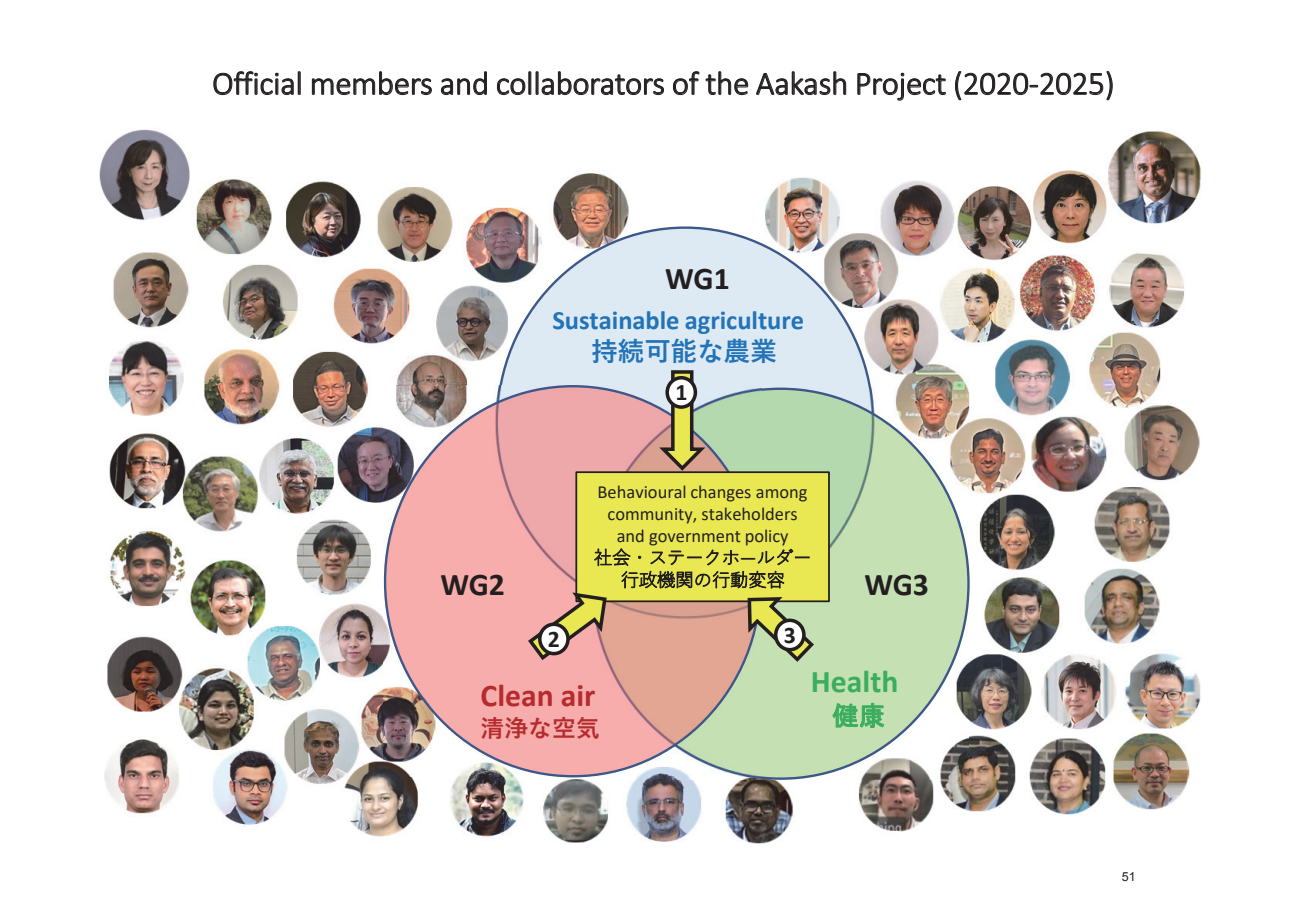
<style>
.page{position:relative;width:1290px;height:911px;background:#fff}
.page>*{position:absolute;margin:0;border:0;box-sizing:border-box;transform-origin:0 0}
.t1{font:300 32.88px "Calibri";letter-spacing:-.005em;color:#231f20}
.t2{font:700 31.75px "Calibri";letter-spacing:-.005em;color:#231f20}
.t3{font:700 31.75px "Calibri";color:#b62b2e}
.t4{font:700 31.75px "Calibri";color:#3aae5e}
.t5{font:700 26.5px "Calibri";color:#2273b7}
.t6{font:700 26.5px "Yu Gothic";color:#2273b7}
.t7{font:26.5px "MS P Gothic";color:#3aae5e}
.t8{font:700 23.75px "Yu Gothic";color:#b62b2e}
.t9{font:700 23.75px "Calibri";color:#231f20}
.t10{font:18.5px/22.1px "Calibri";color:#231f20;text-align:center}
.t11{font:300 18.5px/22.2px "Yu Gothic";letter-spacing:-.01em;color:#231f20;text-align:center}
.t12{font:12.5px "Arial";color:#231f20}
.s1{font-family:"Calibri";font-weight:700}
</style>
<div class="page">
<img style="left:1108px;top:131px;width:93px;height:57px">
<img style="left:1042px;top:170px;width:55px;height:11px">
<img style="left:898px;top:181px;width:302px;height:548px">
<img style="left:940px;top:735px;width:76px;height:76px">
<img style="left:1029px;top:738px;width:77px;height:76px">
<img style="left:1113px;top:733px;width:76px;height:76px">
<img style="left:898px;top:779px;width:35px;height:52px">
<img style="left:100px;top:129px;width:798px;height:714px">
<img style="left:592px;top:388px;width:377px;height:391px">
<img style="left:384px;top:385px;width:377px;height:392px">
<div style="left:576px;top:472px;width:253px;height:129px;background:#eae852"></div>
<div style="left:575px;top:471px;width:255px;height:131px;border:2px solid #231f20"></div>
<svg style="left:655px;top:368px;width:55px;height:105px;background:#b8ad8d"></svg>
<div style="left:667px;top:378px;width:28px;height:29px;background:#fff;border-radius:50%"></div>
<div style="left:665px;top:376px;width:32px;height:33px;border:4px solid #231f20;border-radius:50%"></div>
<svg style="left:525px;top:590px;width:84px;height:72px;background:#d6a486"></svg>
<div style="left:540px;top:624px;width:28px;height:29px;background:#fff;border-radius:50%"></div>
<div style="left:538px;top:622px;width:32px;height:33px;border:4px solid #231f20;border-radius:50%"></div>
<svg style="left:746px;top:597px;width:70px;height:67px;background:#afbb82"></svg>
<div style="left:776px;top:620px;width:28px;height:29px;background:#fff;border-radius:50%"></div>
<div style="left:774px;top:618px;width:32px;height:33px;border:4px solid #231f20;border-radius:50%"></div>
<h1 class="t1" style="left:212px;top:63px;width:904px">Official members and collaborators of the Aakash Project (2020‐2025)</h1>
<h2 class="t2" style="left:665px;top:256px;width:66px">WG1</h2>
<h3 class="t5" style="left:552px;top:302px;width:253px">Sustainable agriculture</h3>
<h3 class="t6" style="left:591px;top:336px;width:187px">持続可能な農業</h3>
<p class="t9" style="left:675px;top:376px;width:14px">1</p>
<p class="t10" style="left:597px;top:480px;width:212px">Behavioural changes among community, stakeholders and government policy</p>
<p class="t11" style="left:594px;top:544px;width:219px">社会・ステークホ<span class="s1">―</span>ルダー⾏政機関の⾏動変容</p>
<h2 class="t2" style="left:440px;top:561px;width:66px">WG2</h2>
<h2 class="t2" style="left:864px;top:561px;width:66px">WG3</h2>
<p class="t9" style="left:548px;top:622px;width:14px">2</p>
<p class="t9" style="left:784px;top:618px;width:14px">3</p>
<h2 class="t3" style="left:481px;top:673px;width:116px">Clean air</h2>
<p class="t8" style="left:481px;top:714px;width:121px">清浄な空気</p>
<h2 class="t4" style="left:811px;top:658px;width:89px">Health</h2>
<h3 class="t7" style="left:832px;top:702px;width:55px">健康</h3>
<p class="t12" style="left:1122px;top:868px;width:15px">51</p>
</div>
